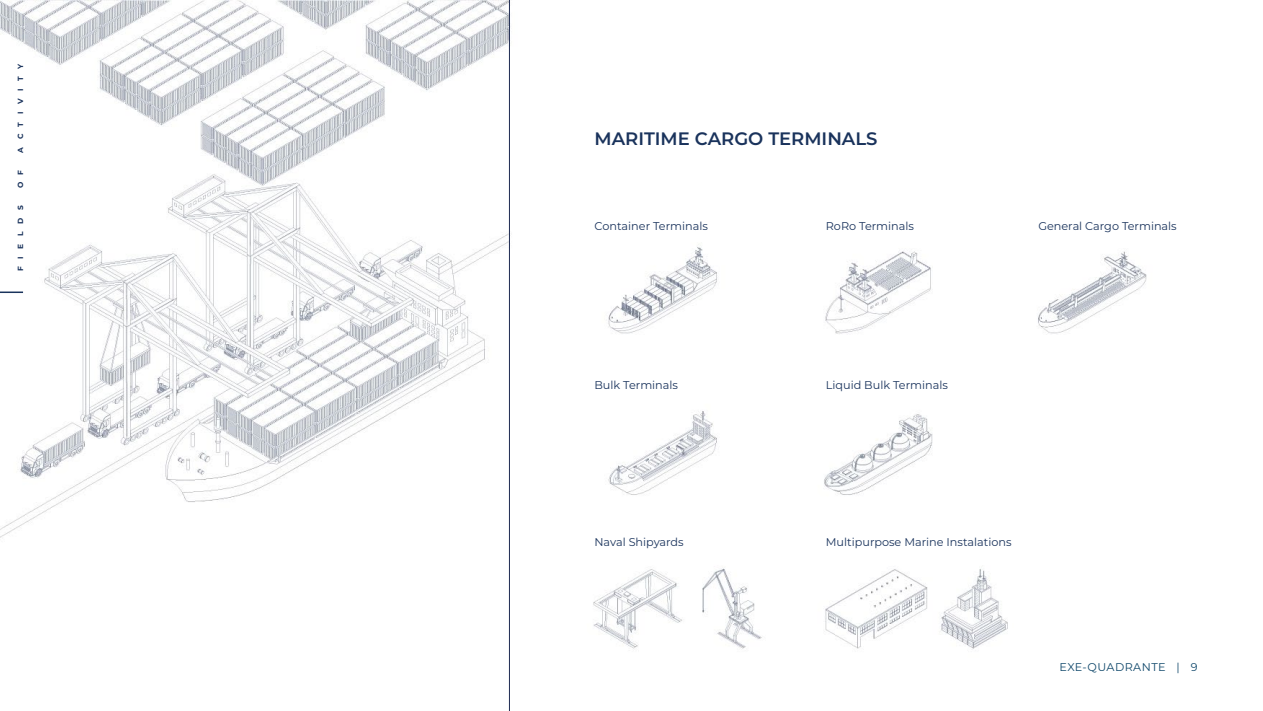
<style>
.page{position:relative;width:1263px;height:711px;background:#fff}
.page>*{position:absolute;margin:0;border:0;box-sizing:border-box;transform-origin:0 0}
.t1{font:600 18px "Montserrat";color:#1a335c}
.t2{font:11.25px "Montserrat";color:#1a335c}
.t3{font:11.25px "Montserrat";letter-spacing:.04em;color:#10486b}
.t4{font:700 7.5px "Montserrat";letter-spacing:1em;color:#1a335c}
</style>
<div class="page">
<img style="left:0;top:0;width:1147px;height:710px">
<hr style="left:509px;top:0;width:1px;height:710px;background:#1e2b51">
<hr style="left:0;top:291px;width:23px;height:2px;background:#1a335c">
<p class="t4" style="left:15px;top:152px;width:90px;rotate:-90deg">ACTIVITY</p>
<p class="t4" style="left:15px;top:188px;width:20px;rotate:-90deg">O F</p>
<p class="t4" style="left:15px;top:271px;width:67px;rotate:-90deg">FIELDS</p>
<h1 class="t1" style="left:594px;top:126px;width:284px">MARITIME CARGO TERMINALS</h1>
<p class="t2" style="left:594px;top:218px;width:115px">Container Terminals</p>
<p class="t2" style="left:826px;top:218px;width:90px">RoRo Terminals</p>
<p class="t2" style="left:1038px;top:218px;width:140px">General Cargo Terminals</p>
<p class="t2" style="left:594px;top:377px;width:85px">Bulk Terminals</p>
<p class="t2" style="left:826px;top:377px;width:124px">Liquid Bulk Terminals</p>
<p class="t2" style="left:594px;top:534px;width:91px">Naval Shipyards</p>
<p class="t2" style="left:826px;top:534px;width:187px">Multipurpose Marine Instalations</p>
<p class="t3" style="left:1059px;top:658px;width:139px">EXE-QUADRANTE | 9</p>
</div>
